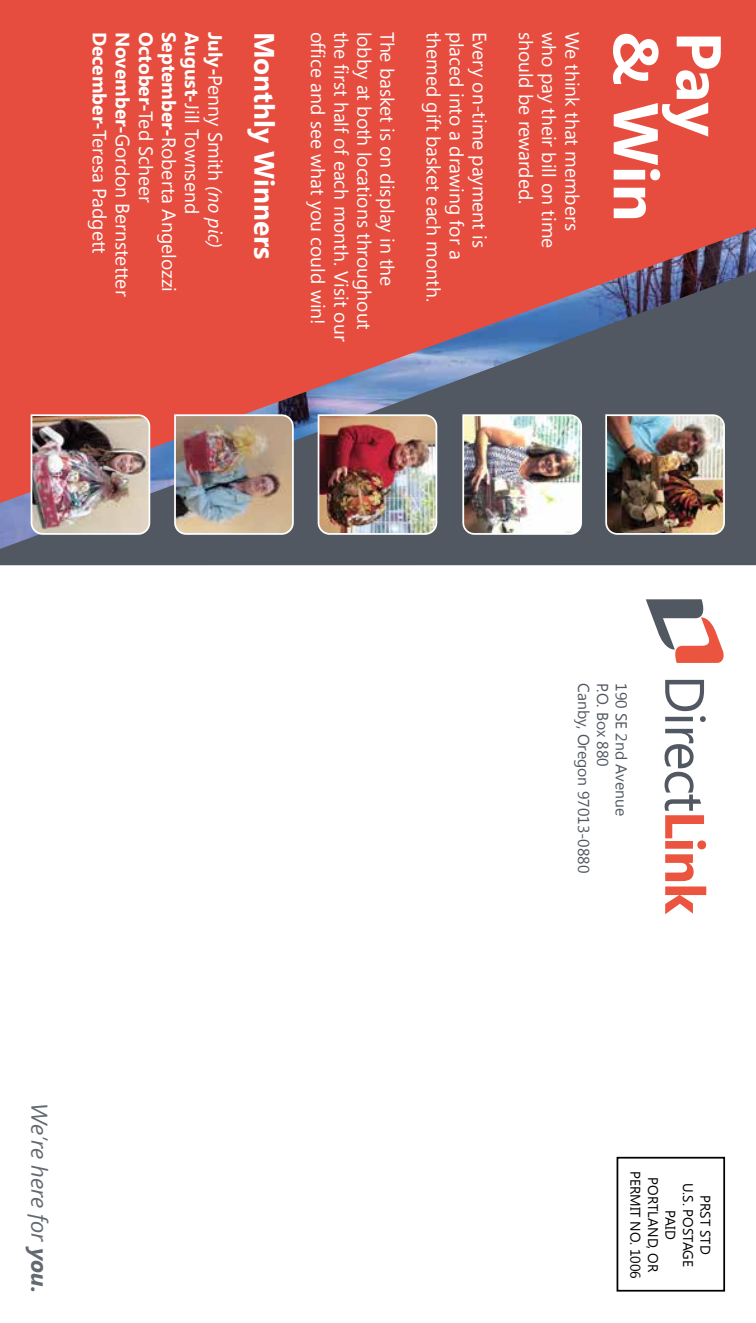
<style>
.page{position:relative;width:756px;height:1323px;background:#fff}
.page>*{position:absolute;margin:0;border:0;box-sizing:border-box;transform-origin:0 0}
.t1{font:700 63px "Segoe UI";color:#fff}
.t2{font:700 28px "Segoe UI";color:#fff}
.t3{font:italic 22.75px "Segoe UI";color:#626970}
.t4{font:19.25px/23.1px "Segoe UI";color:#fff}
.t5{font:15.75px "Segoe UI";color:#515861}
.t6{font:14px/17.5px "Segoe UI";color:#000;text-align:center}
.s1{font-weight:700}
.s2{font-style:italic}
</style>
<div class="page">
<div style="left:0;top:0;width:756px;height:208px;background:#e64d3f"></div>
<div style="left:617px;top:1157px;width:108px;height:135px;background:#fff;border:2px solid #000"></div>
<svg style="left:0;top:208px;width:756px;height:357px;background:#a85555"></svg>
<svg style="left:646px;top:599px;width:78px;height:64px"></svg>
<svg style="left:665px;top:680px;width:41px;height:42px"></svg>
<svg style="left:665px;top:729px;width:41px;height:185px"></svg>
<img style="left:604px;top:413px;width:122px;height:123px">
<img style="left:462px;top:413px;width:121px;height:123px">
<img style="left:317px;top:413px;width:121px;height:123px">
<img style="left:173px;top:413px;width:122px;height:123px">
<img style="left:30px;top:413px;width:121px;height:123px">
<p class="t4" style="left:205px;top:32px;width:266px;rotate:90deg"><span class="s1">August-</span>Jill Townsend<br><span class="s1">September-</span>Roberta Angelozzi<br><span class="s1">October-</span>Ted Scheer<br><span class="s1">November-</span>Gordon Bernstetter<br><span class="s1">December-</span>Teresa Padgett</p>
<p class="t4" style="left:228px;top:32px;width:220px;rotate:90deg"><span class="s1">July-</span>Penny Smith <span class="s2">(no pic)</span></p>
<h2 class="t2" style="left:285px;top:32px;width:230px;rotate:90deg">Monthly Winners</h2>
<p class="t4" style="left:331px;top:32px;width:295px;rotate:90deg">office and see what you could win!</p>
<p class="t4" style="left:354px;top:32px;width:311px;rotate:90deg">the first half of each month. Visit our</p>
<p class="t4" style="left:377px;top:32px;width:300px;rotate:90deg">lobby at both locations throughout</p>
<p class="t4" style="left:400px;top:32px;width:256px;rotate:90deg">The basket is on display in the</p>
<p class="t4" style="left:446px;top:32px;width:272px;rotate:90deg">themed gift basket each month.</p>
<p class="t4" style="left:469px;top:32px;width:229px;rotate:90deg">placed into a drawing for a</p>
<p class="t4" style="left:492px;top:32px;width:218px;rotate:90deg">Every on-time payment is</p>
<p class="t4" style="left:538px;top:32px;width:174px;rotate:90deg">should be rewarded.</p>
<p class="t4" style="left:562px;top:32px;width:218px;rotate:90deg">who pay their bill on time</p>
<p class="t4" style="left:585px;top:32px;width:201px;rotate:90deg">We think that members</p>
<h1 class="t1" style="left:681px;top:32px;width:192px;rotate:90deg">&amp; Win</h1>
<h1 class="t1" style="left:744px;top:32px;width:107px;rotate:90deg">Pay</h1>
<p class="t3" style="left:55px;top:1103px;width:191px;rotate:90deg">We’re here for <span class="s1">you.</span></p>
<p class="t5" style="left:595px;top:683px;width:192px;rotate:90deg">Canby, Oregon 97013-0880</p>
<p class="t5" style="left:614px;top:683px;width:85px;rotate:90deg">P.O. Box 880</p>
<p class="t5" style="left:633px;top:683px;width:135px;rotate:90deg">190 SE 2nd Avenue</p>
<p class="t6" style="left:715px;top:1171px;width:110px;rotate:90deg">PRST STD<br>U.S. POSTAGE<br>PAID<br>PORTLAND, OR<br>PERMIT NO. 1006</p>
</div>
